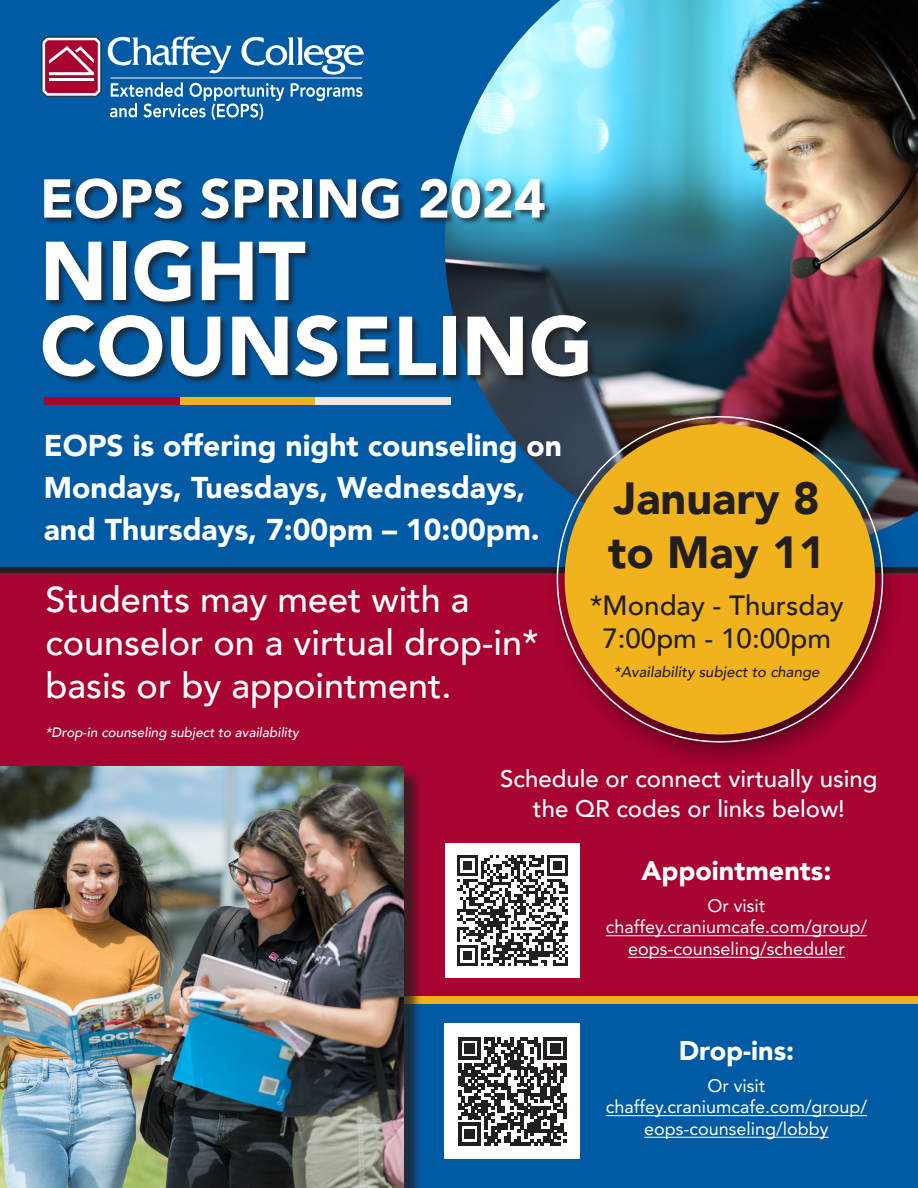
<style>
.page{position:relative;width:918px;height:1188px;background:#fff}
.page>*{position:absolute;margin:0;border:0;box-sizing:border-box;transform-origin:0 0}
.t1{font:900 82.5px "Avenir";color:#fff}
.t2{font:900 54px "Avenir";color:#fff}
.t3{font:900 45px "Avenir";color:#231f20}
.t4{font:500 36px/43.2px "Avenir";color:#fff}
.t5{font:900 30px/42px "Avenir";color:#fff}
.t6{font:500 27.75px/33.3px "Avenir";color:#231f20;text-align:center}
.t7{font:900 27px "Avenir";color:#fff}
.t8{font:500 24px "Avenir";color:#fff}
.t9{font:18px/21.6px "Avenir";color:#fff;text-align:center}
.t10{font:italic 500 15px "Avenir";color:#231f20}
.t11{font:italic 500 13.5px "Avenir";color:#fff}
</style>
<div class="page">
<div style="left:0;top:0;width:918px;height:771px;background:#015aa4"></div>
<div style="left:423px;top:1027px;width:495px;height:161px;background:#015aa4"></div>
<div style="left:423px;top:1004px;width:495px;height:23px;background:#015aa4"></div>
<div style="left:315px;top:397px;width:135px;height:7px;background:#e6e7e9"></div>
<div style="left:180px;top:397px;width:135px;height:7px;background:#f1b31d"></div>
<div style="left:44px;top:397px;width:136px;height:7px;background:#a90332"></div>
<img style="left:445px;top:0;width:473px;height:526px">
<svg style="left:291px;top:83px;width:71px;height:18px"></svg>
<svg style="left:110px;top:82px;width:174px;height:38px"></svg>
<svg style="left:41px;top:36px;width:61px;height:61px"></svg>
<svg style="left:108px;top:37px;width:124px;height:36px"></svg>
<svg style="left:242px;top:37px;width:122px;height:38px"></svg>
<hr style="left:111px;top:78px;width:251px;height:1px;background:#fff">
<div style="left:0;top:570px;width:918px;height:430px;background:#a90332"></div>
<div style="left:752px;top:996px;width:166px;height:8px;background:#f1b31d"></div>
<div style="left:564px;top:996px;width:188px;height:8px;background:#f1b31d"></div>
<div style="left:376px;top:996px;width:188px;height:8px;background:#f1b31d"></div>
<div style="left:0;top:568px;width:918px;height:5px;background:#231f20"></div>
<img style="left:545px;top:413px;width:359px;height:358px;border-radius:179px">
<div style="left:565px;top:424px;width:310px;height:311px;background:#f1b31d;border-radius:50%"></div>
<div style="left:43px;top:178px;width:554px;height:207px;background:#231f20;opacity:.75"></div>
<hr style="left:606px;top:1115px;width:261px;height:1px;background:#fff">
<hr style="left:644px;top:1137px;width:185px;height:1px;background:#fff">
<hr style="left:606px;top:935px;width:261px;height:1px;background:#fff">
<hr style="left:628px;top:957px;width:217px;height:1px;background:#fff">
<div style="left:0;top:769px;width:423px;height:419px;background:#231f20;opacity:.75"></div>
<img style="left:0;top:767px;width:404px;height:421px">
<div style="left:445px;top:843px;width:135px;height:135px;background:#fff"></div>
<svg style="left:457px;top:855px;width:111px;height:111px"></svg>
<div style="left:445px;top:1024px;width:135px;height:135px;background:#fff"></div>
<svg style="left:458px;top:1037px;width:109px;height:109px"></svg>
<p class="t2" style="left:40px;top:152px;width:507px">EOPS SPRING 2024</p>
<p class="t1" style="left:40px;top:201px;width:267px">NIGHT</p>
<p class="t1" style="left:40px;top:276px;width:554px">COUNSELING</p>
<p class="t5" style="left:44px;top:423px;width:520px">EOPS is offering night counseling on<br>Mondays, Tuesdays, Wednesdays, and Thursdays, 7:00pm – 10:00pm.</p>
<p class="t4" style="left:45px;top:576px;width:495px">Students may meet with a counselor on a virtual drop-in* basis or by appointment.</p>
<p class="t11" style="left:45px;top:724px;width:255px">*Drop-in counseling subject to availability</p>
<p class="t3" style="left:614px;top:460px;width:207px">January 8</p>
<p class="t3" style="left:608px;top:514px;width:219px">to May 11</p>
<p class="t6" style="left:590px;top:587px;width:255px">*Monday - Thursday<br>7:00pm - 10:00pm</p>
<p class="t10" style="left:614px;top:663px;width:207px">*Availability subject to change</p>
<p class="t8" style="left:500px;top:758px;width:379px">Schedule or connect virtually using</p>
<p class="t8" style="left:533px;top:788px;width:314px">the QR codes or links below!</p>
<p class="t7" style="left:641px;top:847px;width:191px">Appointments:</p>
<p class="t9" style="left:708px;top:895px;width:59px">Or visit</p>
<p class="t9" style="left:606px;top:917px;width:263px">chaffey.craniumcafe.com/group/ eops-counseling/scheduler</p>
<p class="t7" style="left:679px;top:1027px;width:117px">Drop-ins:</p>
<p class="t9" style="left:708px;top:1075px;width:59px">Or visit</p>
<p class="t9" style="left:606px;top:1097px;width:263px">chaffey.craniumcafe.com/group/ eops-counseling/lobby</p>
</div>
